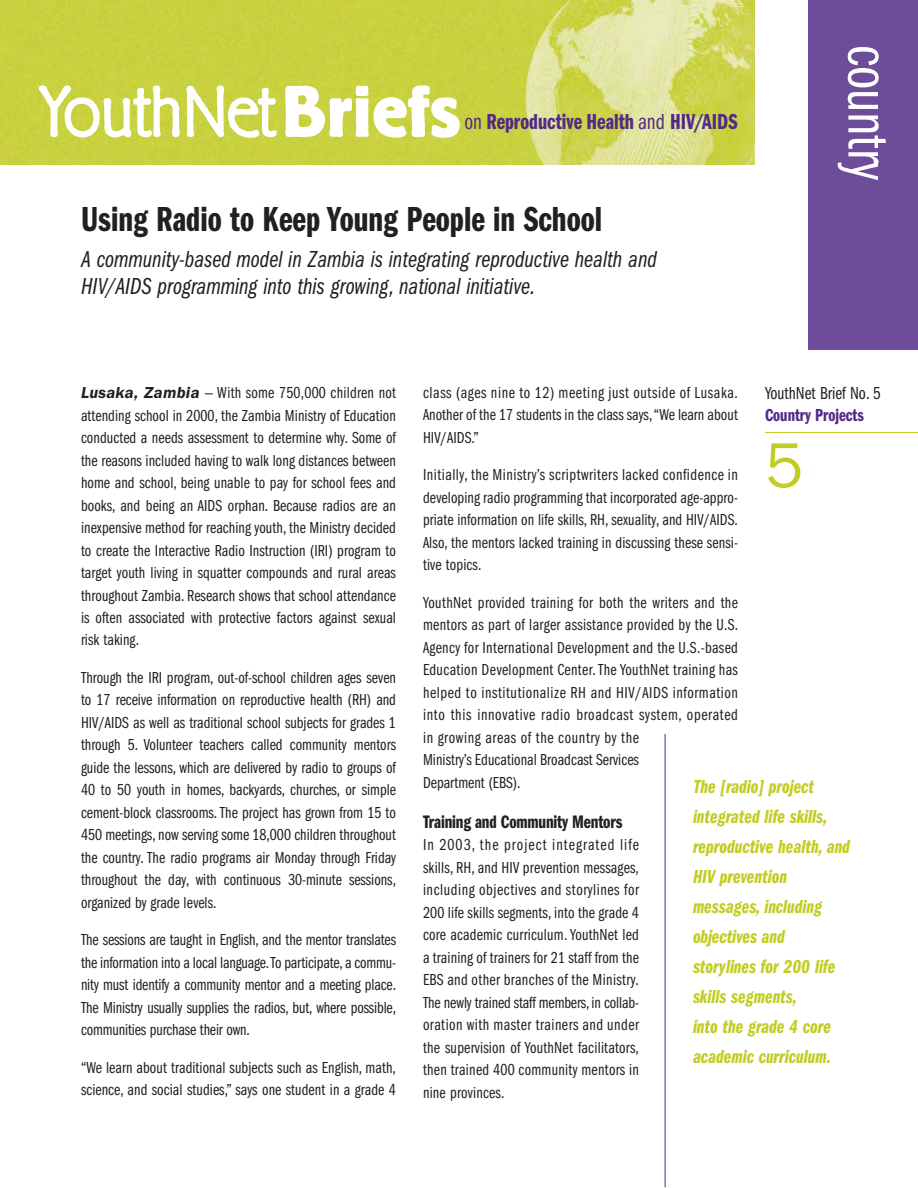
<style>
.page{position:relative;width:918px;height:1188px;background:#fff}
.page>*{position:absolute;margin:0;border:0;box-sizing:border-box;transform-origin:0 0}
.t1{font:300 72px "Berliner Grotesk BQ";letter-spacing:-.025em;color:#fff}
.t2{font:64.05px "Franklin Gothic";color:#c2cd23}
.t3{font:60px "Franklin Gothic Book Cmpr";letter-spacing:-.01em;color:#fff}
.t4{font:36px "Franklin Gothic Demi Cmpr";color:#231f20}
.t5{font:24px/27px "Franklin Gothic Book Cmpr Ital";color:#231f20}
.t6{font:22.5px "Franklin Gothic Demi Cmpr";color:#542988}
.t7{font:19.5px/30px "Franklin Gothic Demi Cmpr Ital";color:#c2cd23}
.t8{font:18.75px "Franklin Gothic Demi Cmpr";letter-spacing:-.01em;color:#231f20}
.t9{font:18px "Franklin Gothic Book Cmpr";color:#231f20}
.t10{font:18px "Franklin Gothic Demi Cmpr";color:#542988}
.t11{font:16.5px/22.5px "Franklin Gothic Book Cmpr";letter-spacing:.01em;color:#231f20;text-align:justify}
.s1{font-weight:700}
.s2{font-family:"Franklin Gothic Book Cmpr"}
.s3{font-family:"Franklin Gothic";font-weight:600;font-style:italic}
</style>
<div class="page">
<img style="left:0;top:0;width:754px;height:165px">
<div style="left:808px;top:0;width:110px;height:350px;background:#6d4c99"></div>
<hr style="left:765px;top:432px;width:153px;height:1px;background:#c2cd23">
<hr style="left:665px;top:734px;width:1px;height:453px;background:#542988">
<h1 class="t1" style="left:38px;top:70px;width:424px">YouthNet<span class="s1">Briefs</span></h1>
<h3 class="t6" style="left:464px;top:114px;width:275px"><span class="s2">on</span> Reproductive Health <span class="s2">and</span> HIV/AIDS</h3>
<h3 class="t4" style="left:81px;top:207px;width:523px">Using Radio to Keep Young People in School</h3>
<h3 class="t5" style="left:81px;top:248px;width:577px">A community-based model in Zambia is integrating reproductive health and<br>HIV/AIDS programming into this growing, national initiative.</h3>
<h3 class="t3" style="left:888px;top:45px;width:136px;rotate:90deg">country</h3>
<p class="t11" style="left:81px;top:383px;width:316px"><span class="s3">Lusaka, Zambia</span> — With some 750,000 children not attending school in 2000, the Zambia Ministry of Education conducted a needs assessment to determine why. Some of the reasons included having to walk long distances between home and school, being unable to pay for school fees and books, and being an AIDS orphan. Because radios are an inexpensive method for reaching youth, the Ministry decided to create the Interactive Radio Instruction (IRI) program to target youth living in squatter compounds and rural areas throughout Zambia. Research shows that school attendance is often associated with protective factors against sexual risk taking.</p>
<p class="t11" style="left:81px;top:668px;width:317px">Through the IRI program, out-of-school children ages seven to 17 receive information on reproductive health (RH) and HIV/AIDS as well as traditional school subjects for grades 1 through 5. Volunteer teachers called community mentors guide the lessons, which are delivered by radio to groups of 40 to 50 youth in homes, backyards, churches, or simple cement-block classrooms. The project has grown from 15 to 450 meetings, now serving some 18,000 children throughout the country. The radio programs air Monday through Friday throughout the day, with continuous 30-minute sessions, organized by grade levels.</p>
<p class="t11" style="left:81px;top:930px;width:317px">The sessions are taught in English, and the mentor translates the information into a local language.To participate, a commu&shy;nity must identify a community mentor and a meeting place.<br>The Ministry usually supplies the radios, but, where possible, communities purchase their own.</p>
<p class="t11" style="left:81px;top:1058px;width:316px">“We learn about traditional subjects such as English, math, science, and social studies,” says one student in a grade 4</p>
<p class="t9" style="left:765px;top:387px;width:117px">YouthNet Brief No. 5</p>
<p class="t10" style="left:765px;top:409px;width:100px">Country Projects</p>
<h2 class="t2" style="left:765px;top:443px;width:40px">5</h2>
<p class="t11" style="left:423px;top:383px;width:317px">class (ages nine to 12) meeting just outside of Lusaka.<br>Another of the 17 students in the class says,“We learn about HIV/AIDS.”</p>
<p class="t11" style="left:423px;top:465px;width:317px">Initially, the Ministry’s scriptwriters lacked confidence in developing radio programming that incorporated age-appro&shy;priate information on life skills, RH, sexuality, and HIV/AIDS.<br>Also, the mentors lacked training in discussing these sensi&shy;tive topics.</p>
<p class="t11" style="left:423px;top:593px;width:317px;text-align:left">YouthNet provided training for both the writers and the mentors as part of larger assistance provided by the U.S.<br>Agency for International Development and the U.S.-based Education Development Center. The YouthNet training has helped to institutionalize RH and HIV/AIDS information into this innovative radio broadcast system, operated in growing areas of the country by the<br>Ministry’s Educational Broadcast Services<br>Department (EBS).</p>
<p class="t8" style="left:423px;top:815px;width:201px">Training and Community Mentors</p>
<p class="t11" style="left:423px;top:835px;width:218px">In 2003, the project integrated life skills, RH, and HIV prevention messages, including objectives and storylines for 200 life skills segments, into the grade 4 core academic curriculum. YouthNet led a training of trainers for 21 staff from the EBS and other branches of the Ministry.<br>The newly trained staff members, in collab&shy;oration with master trainers and under the supervision of YouthNet facilitators, then trained 400 community mentors in nine provinces.</p>
<p class="t7" style="left:693px;top:773px;width:158px">The [radio] project integrated life skills, reproductive health, and<br>HIV prevention messages, including objectives and storylines for 200 life skills segments,<br>into the grade 4 core academic curriculum.</p>
</div>
